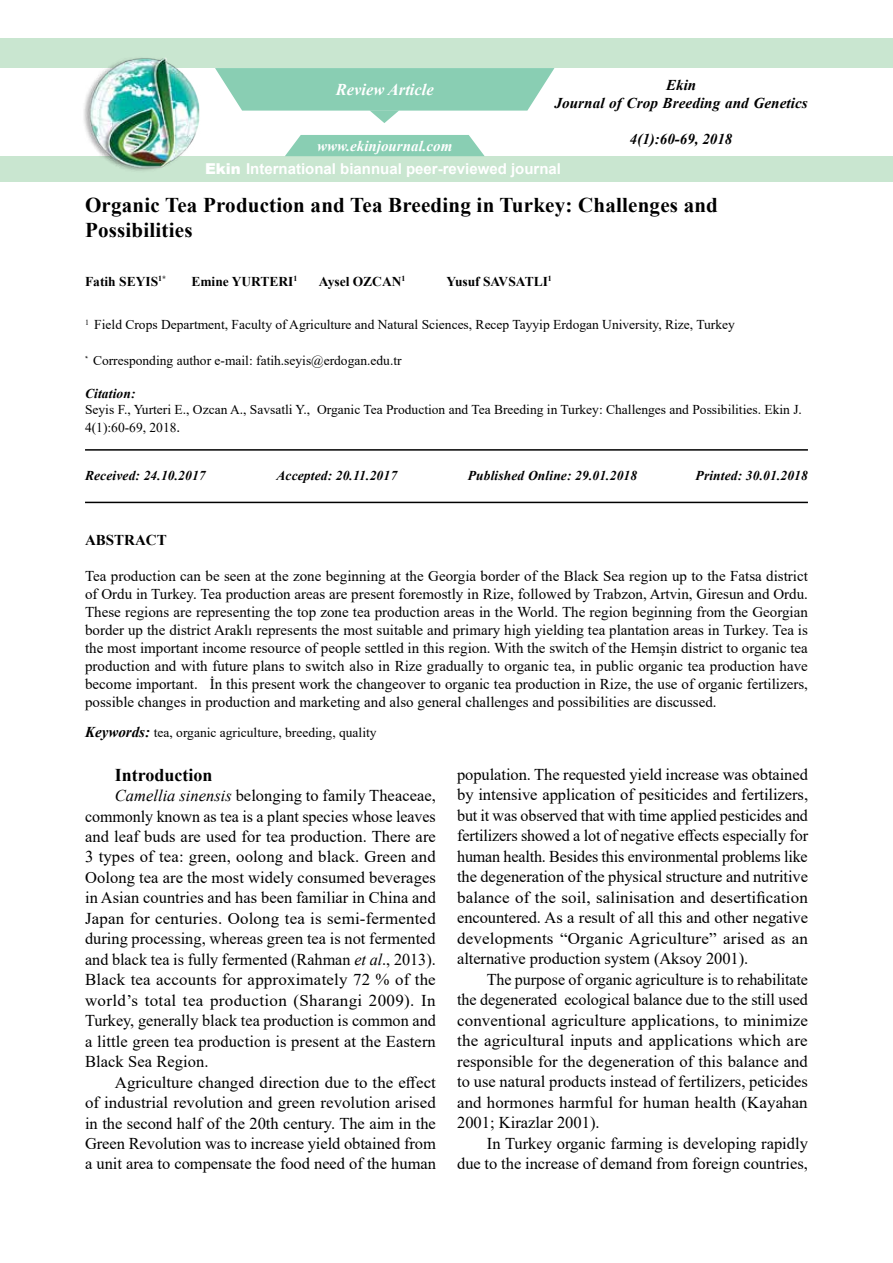
<style>
.page{position:relative;width:893px;height:1263px;background:#fff}
.page>*{position:absolute;margin:0;border:0;box-sizing:border-box;transform-origin:0 0}
.t1{font:700 21px/25.2px "Times New Roman";letter-spacing:.01em;color:#000}
.t2{font:700 18px "Times New Roman";color:#000}
.t3{font:16.5px/20.4px "Times New Roman";color:#000;text-align:justify}
.t4{font:italic 700 16.5px "Times New Roman";color:#fff}
.t5{font:15px/18px "Times New Roman";color:#000;text-align:justify}
.t6{font:italic 700 15px/18px "Times New Roman";letter-spacing:.005em;color:#000;text-align:center}
.t7{font:700 15px "Arial";color:#fff}
.t8{font:italic 700 15px "Times New Roman";color:#fff}
.t9{font:700 15px "Times New Roman";color:#000}
.t10{font:13.5px/18px "Times New Roman";color:#000}
.t11{font:italic 700 13.5px "Times New Roman";letter-spacing:.01em;color:#000}
.t12{font:700 13.5px "Times New Roman";color:#000}
.s1{font-weight:900}
.s2{font-size:15px}
.s3{font-weight:700;font-style:italic;font-size:15px}
.s4{font-style:italic}
</style>
<div class="page">
<div style="left:0;top:38px;width:893px;height:30px;background:#c9e6d0"></div>
<div style="left:0;top:156px;width:893px;height:26px;background:#c9e6d0"></div>
<img style="left:84px;top:58px;width:116px;height:113px">
<svg style="left:215px;top:68px;width:339px;height:55px"></svg>
<svg style="left:285px;top:135px;width:200px;height:21px;background:#92d1b9"></svg>
<hr style="left:85px;top:449px;width:723px;height:2px;background:#000">
<hr style="left:85px;top:502px;width:723px;height:1px;background:#000">
<p class="t4" style="left:336px;top:78px;width:99px">Review Article</p>
<p class="t6" style="left:554px;top:76px;width:255px">Ekin<br>Journal of Crop Breeding and Genetics</p>
<p class="t6" style="left:630px;top:130px;width:104px">4(1):60-69, 2018</p>
<p class="t8" style="left:317px;top:135px;width:137px">www.ekinjournal.com</p>
<p class="t7" style="left:205px;top:159px;width:357px"><span class="s1">Ekin</span> International biannual peer-reviewed journal</p>
<p class="t1" style="left:85px;top:192px;width:634px">Organic Tea Production and Tea Breeding in Turkey: Challenges and<br>Possibilities</p>
<p class="t12" style="left:85px;top:272px;width:83px">Fatih SEYIS<sup>1*</sup></p>
<p class="t12" style="left:191px;top:272px;width:108px">Emine YURTERI<sup>1</sup></p>
<p class="t12" style="left:319px;top:272px;width:88px">Aysel OZCAN<sup>1</sup></p>
<p class="t12" style="left:446px;top:272px;width:107px">Yusuf SAVSATLI<sup>1</sup></p>
<p class="t10" style="left:85px;top:315px;width:651px"><sup>1</sup> Field Crops Department, Faculty of Agriculture and Natural Sciences, Recep Tayyip Erdogan University, Rize, Turkey</p>
<p class="t10" style="left:85px;top:351px;width:318px"><sup>*</sup> Corresponding author e-mail: fatih.seyis@erdogan.edu.tr</p>
<p class="t11" style="left:85px;top:384px;width:52px">Citation:</p>
<p class="t10" style="left:85px;top:400px;width:718px">Seyis F., Yurteri E., Ozcan A., Savsatli Y., Organic Tea Production and Tea Breeding in Turkey: Challenges and Possibilities. Ekin J.<br>4(1):60-69, 2018<span class="s2">.</span></p>
<p class="t11" style="left:85px;top:466px;width:122px">Received: 24.10.2017</p>
<p class="t11" style="left:276px;top:466px;width:122px">Accepted: 20.11.2017</p>
<p class="t11" style="left:468px;top:466px;width:171px">Published Online: 29.01.2018</p>
<p class="t11" style="left:696px;top:466px;width:114px">Printed: 30.01.2018</p>
<p class="t9" style="left:85px;top:529px;width:83px">ABSTRACT</p>
<p class="t5" style="left:85px;top:566px;width:724px">Tea production can be seen at the zone beginning at the Georgia border of the Black Sea region up to the Fatsa district of Ordu in Turkey. Tea production areas are present foremostly in Rize, followed by Trabzon, Artvin, Giresun and Ordu.<br>These regions are representing the top zone tea production areas in the World. The region beginning from the Georgian border up the district Araklı represents the most suitable and primary high yielding tea plantation areas in Turkey. Tea is the most important income resource of people settled in this region. With the switch of the Hemşin district to organic tea production and with future plans to switch also in Rize gradually to organic tea, in public organic tea production have become important. İn this present work the changeover to organic tea production in Rize, the use of organic fertilizers, possible changes in production and marketing and also general challenges and possibilities are discussed.</p>
<p class="t10" style="left:85px;top:723px;width:293px"><span class="s3">Keywords:</span> tea, organic agriculture, breeding, quality</p>
<p class="t2" style="left:115px;top:761px;width:99px">Introduction</p>
<p class="t3" style="left:85px;top:785px;width:352px;text-indent:30px"><span class="s4">Camellia sinensis</span> belonging to family Theaceae, commonly known as tea is a plant species whose leaves and leaf buds are used for tea production. There are 3 types of tea: green, oolong and black. Green and Oolong tea are the most widely consumed beverages in Asian countries and has been familiar in China and Japan for centuries. Oolong tea is semi-fermented during processing, whereas green tea is not fermented and black tea is fully fermented (Rahman <span class="s4">et al</span>., 2013).<br>Black tea accounts for approximately 72 % of the world’s total tea production (Sharangi 2009). In Turkey, generally black tea production is common and a little green tea production is present at the Eastern Black Sea Region.</p>
<p class="t3" style="left:85px;top:1071px;width:352px;text-indent:30px">Agriculture changed direction due to the effect of industrial revolution and green revolution arised in the second half of the 20th century. The aim in the Green Revolution was to increase yield obtained from a unit area to compensate the food need of the human</p>
<p class="t3" style="left:457px;top:763px;width:352px">population. The requested yield increase was obtained by intensive application of pesiticides and fertilizers, but it was observed that with time applied pesticides and fertilizers showed a lot of negative effects especially for human health. Besides this environmental problems like the degeneration of the physical structure and nutritive balance of the soil, salinisation and desertification encountered. As a result of all this and other negative developments “Organic Agriculture” arised as an alternative production system (Aksoy 2001).</p>
<p class="t3" style="left:457px;top:968px;width:352px;text-indent:30px">The purpose of organic agriculture is to rehabilitate the degenerated ecological balance due to the still used conventional agriculture applications, to minimize the agricultural inputs and applications which are responsible for the degeneration of this balance and to use natural products instead of fertilizers, peticides and hormones harmful for human health (Kayahan 2001; Kirazlar 2001).</p>
<p class="t3" style="left:457px;top:1132px;width:352px;text-align:right">In Turkey organic farming is developing rapidly<br>due to the increase of demand from foreign countries,</p>
</div>
